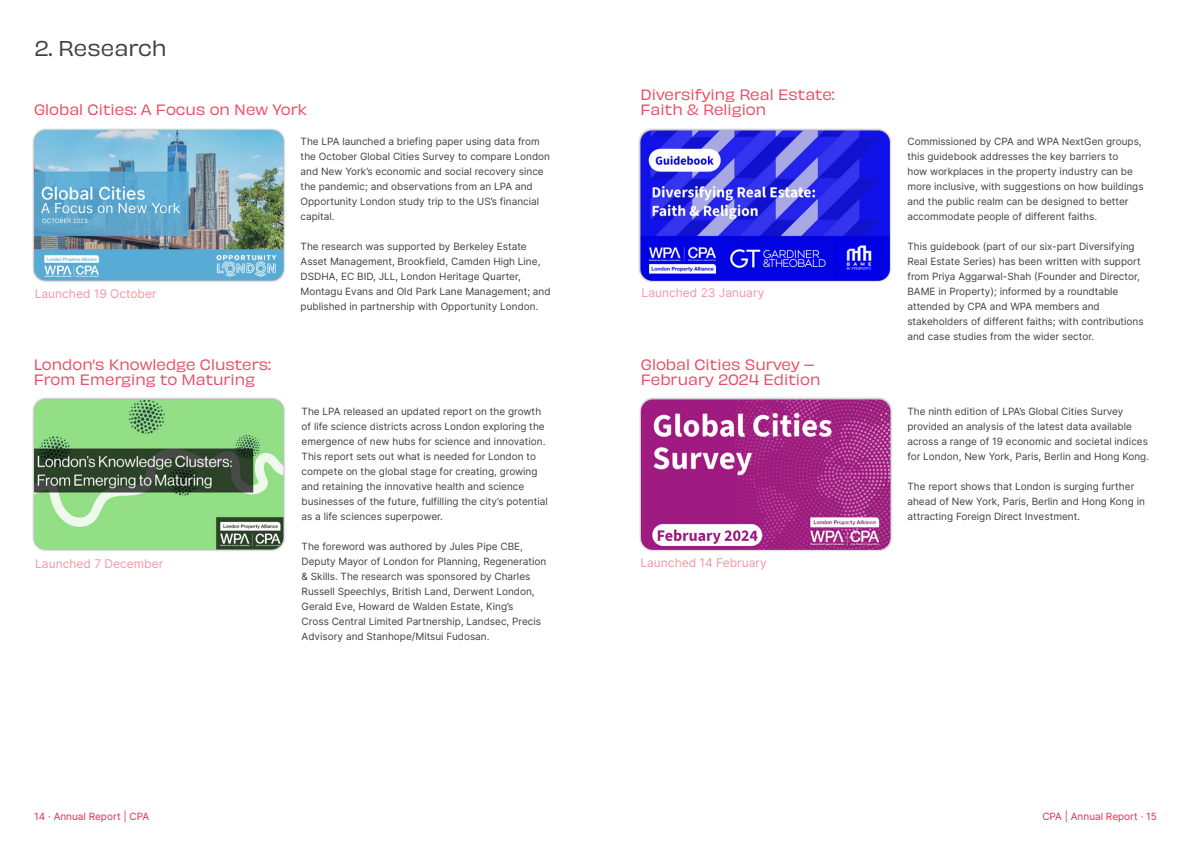
<style>
.page{position:relative;width:1191px;height:842px;background:#fff}
.page>*{position:absolute;margin:0;border:0;box-sizing:border-box;transform-origin:0 0}
.t1{font:20px "Obviously";color:#414042}
.t2{font:14px/15px "Obviously";color:#ea4c63}
.t3{font:12px "Inter";color:#f397a4}
.t4{font:10px/15px "Inter";color:#414042}
.t5{font:10px "Inter";color:#e82c4d}
</style>
<div class="page">
<div style="left:32px;top:128px;width:253px;height:154px;background:#000;opacity:.4"></div>
<img style="left:34px;top:130px;width:249px;height:150px">
<div style="left:32px;top:397px;width:253px;height:154px;background:#000;opacity:.4"></div>
<img style="left:34px;top:399px;width:249px;height:150px">
<div style="left:639px;top:397px;width:253px;height:155px;background:#000;opacity:.4"></div>
<img style="left:641px;top:400px;width:249px;height:150px">
<div style="left:638px;top:128px;width:254px;height:155px;background:#000;opacity:.4"></div>
<img style="left:640px;top:131px;width:250px;height:150px">
<h1 class="t1" style="left:35px;top:33px;width:134px">2. Research</h1>
<h2 class="t2" style="left:34px;top:101px;width:275px">Global Cities: A Focus on New York</h2>
<h2 class="t2" style="left:640px;top:86px;width:196px">Diversifying Real Estate:<br>Faith &amp; Religion</h2>
<p class="t3" style="left:35px;top:285px;width:123px">Launched 19 October</p>
<p class="t4" style="left:300px;top:133px;width:251px">The LPA launched a briefing paper using data from the October Global Cities Survey to compare London and New York’s economic and social recovery since the pandemic; and observations from an LPA and Opportunity London study trip to the US’s financial capital.</p>
<p class="t4" style="left:300px;top:238px;width:251px">The research was supported by Berkeley Estate Asset Management, Brookfield, Camden High Line, DSDHA, EC BID, JLL, London Heritage Quarter, Montagu Evans and Old Park Lane Management; and published in partnership with Opportunity London.</p>
<p class="t3" style="left:641px;top:284px;width:124px">Launched 23 January</p>
<p class="t4" style="left:907px;top:133px;width:238px">Commissioned by CPA and WPA NextGen groups, this guidebook addresses the key barriers to<br>how workplaces in the property industry can be more inclusive, with suggestions on how buildings and the public realm can be designed to better accommodate people of different faiths.</p>
<p class="t4" style="left:907px;top:238px;width:238px">This guidebook (part of our six-part Diversifying Real Estate Series) has been written with support from Priya Aggarwal-Shah (Founder and Director, BAME in Property); informed by a roundtable attended by CPA and WPA members and stakeholders of different faiths; with contributions and case studies from the wider sector.</p>
<h2 class="t2" style="left:34px;top:356px;width:239px">London’s Knowledge Clusters:<br>From Emerging to Maturing</h2>
<h2 class="t2" style="left:641px;top:356px;width:181px">Global Cities Survey –<br>February 2024 Edition</h2>
<p class="t3" style="left:35px;top:554px;width:129px">Launched 7 December</p>
<p class="t4" style="left:302px;top:403px;width:248px">The LPA released an updated report on the growth of life science districts across London exploring the emergence of new hubs for science and innovation.<br>This report sets out what is needed for London to compete on the global stage for creating, growing and retaining the innovative health and science businesses of the future, fulfilling the city’s potential as a life sciences superpower.</p>
<p class="t4" style="left:302px;top:538px;width:246px">The foreword was authored by Jules Pipe CBE, Deputy Mayor of London for Planning, Regeneration &amp; Skills. The research was sponsored by Charles Russell Speechlys, British Land, Derwent London, Gerald Eve, Howard de Walden Estate, King’s<br>Cross Central Limited Partnership, Landsec, Precis Advisory and Stanhope/Mitsui Fudosan.</p>
<p class="t3" style="left:640px;top:554px;width:128px">Launched 14 February</p>
<p class="t4" style="left:907px;top:403px;width:243px">The ninth edition of LPA’s Global Cities Survey provided an analysis of the latest data available across a range of 19 economic and societal indices for London, New York, Paris, Berlin and Hong Kong.</p>
<p class="t4" style="left:907px;top:478px;width:239px">The report shows that London is surging further ahead of New York, Paris, Berlin and Hong Kong in attracting Foreign Direct Investment.</p>
<p class="t5" style="left:34px;top:809px;width:116px">14 · Annual Report | CPA</p>
<p class="t5" style="left:1042px;top:809px;width:116px">CPA | Annual Report · 15</p>
</div>
